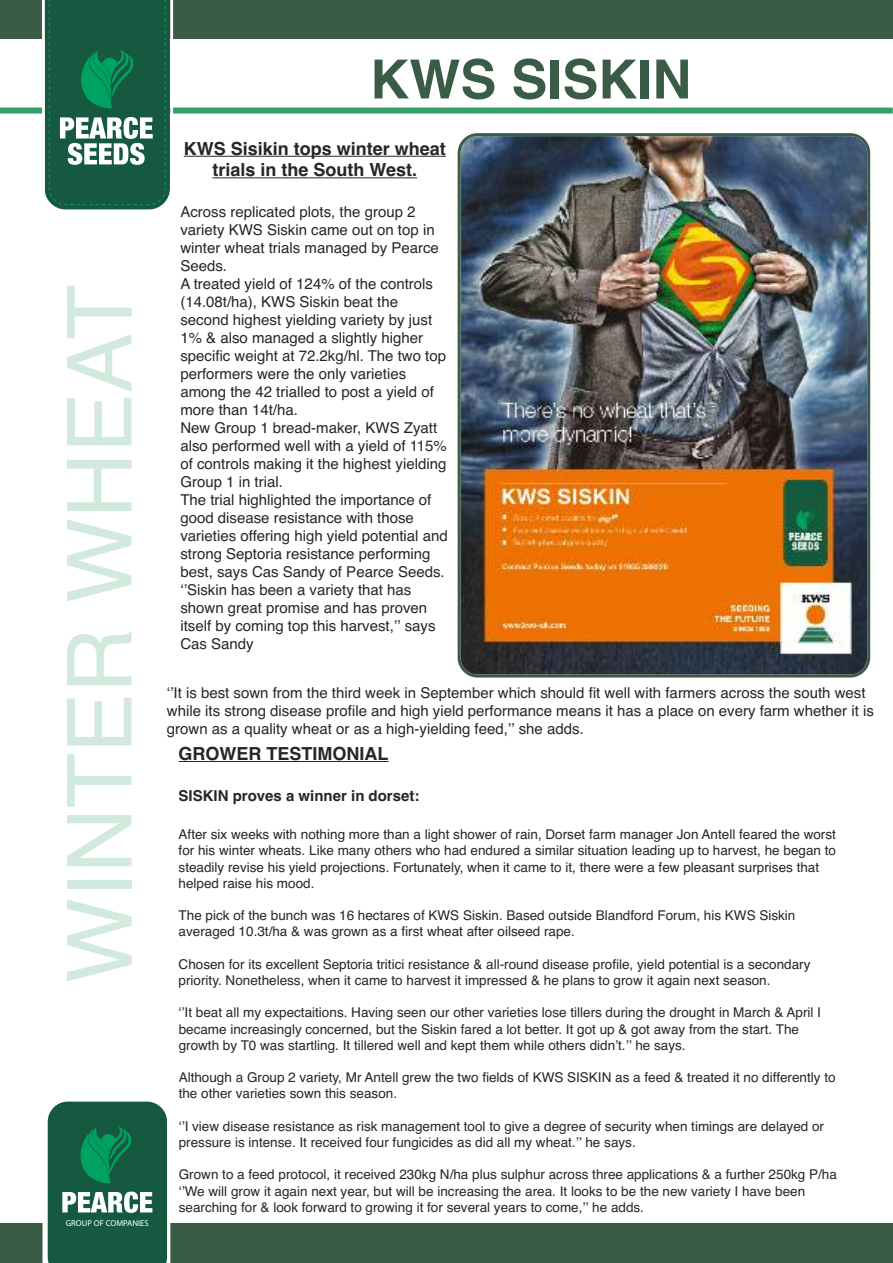
<style>
.page{position:relative;width:893px;height:1263px;background:#fff}
.page>*{position:absolute;margin:0;border:0;box-sizing:border-box;transform-origin:0 0}
.t1{font:90px "Helvetica";color:#d1eadd}
.t2{font:700 54px "Helvetica";color:#3a5b45}
.t3{font:700 18px/21.6px "Helvetica";color:#272627;text-align:center}
.t4{font:15px/18px "Helvetica";color:#272627}
.t5{font:700 15px "Helvetica";color:#272627}
.t6{font:13.5px/16.2px "Helvetica";color:#272627}
.t7{font:100 8.55px "Helvetica Neue";color:#fff}
</style>
<div class="page">
<img style="left:458px;top:133px;width:412px;height:544px">
<div style="left:0;top:108px;width:893px;height:6px;background:#30a167"></div>
<div style="left:0;top:0;width:893px;height:39px;background:#3a5b45"></div>
<svg style="left:42px;top:0;width:131px;height:210px;background:#33755d"></svg>
<div style="left:0;top:1223px;width:893px;height:39px;background:#3a5b45"></div>
<svg style="left:43px;top:1101px;width:127px;height:162px;background:#31745b"></svg>
<hr style="left:184px;top:156px;width:262px;height:1px;background:#272627">
<hr style="left:212px;top:177px;width:205px;height:1px;background:#272627">
<hr style="left:179px;top:761px;width:210px;height:1px;background:#272627">
<h1 class="t1" style="left:48px;top:983px;width:700px;rotate:-90deg">WINTER WHEAT</h1>
<p class="t7" style="left:66px;top:1219px;width:84px">GROUP OF COMPANIES</p>
<h2 class="t2" style="left:370px;top:48px;width:323px">KWS SISKIN</h2>
<h3 class="t3" style="left:184px;top:138px;width:264px">KWS Sisikin tops winter wheat trials in the South West.</h3>
<p class="t4" style="left:180px;top:203px;width:269px">Across replicated plots, the group 2 variety KWS Siskin came out on top in winter wheat trials managed by Pearce Seeds.<br>A treated yield of 124% of the controls (14.08t/ha), KWS Siskin beat the second highest yielding variety by just 1% &amp; also managed a slightly higher specific weight at 72.2kg/hl. The two top performers were the only varieties among the 42 trialled to post a yield of more than 14t/ha.<br>New Group 1 bread-maker, KWS Zyatt also performed well with a yield of 115% of controls making it the highest yielding Group 1 in trial.<br>The trial highlighted the importance of good disease resistance with those varieties offering high yield potential and strong Septoria resistance performing best, says Cas Sandy of Pearce Seeds. ‘’Siskin has been a variety that has shown great promise and has proven itself by coming top this harvest,’’ says Cas Sandy</p>
<p class="t4" style="left:167px;top:684px;width:709px">‘’It is best sown from the third week in September which should fit well with farmers across the south west while its strong disease profile and high yield performance means it has a place on every farm whether it is grown as a quality wheat or as a high-yielding feed,’’ she adds.</p>
<h3 class="t3" style="left:179px;top:743px;width:211px">GROWER TESTIMONIAL</h3>
<p class="t5" style="left:179px;top:787px;width:242px">SISKIN proves a winner in dorset:</p>
<p class="t6" style="left:179px;top:826px;width:659px">After six weeks with nothing more than a light shower of rain, Dorset farm manager Jon Antell feared the worst for his winter wheats. Like many others who had endured a similar situation leading up to harvest, he began to steadily revise his yield projections. Fortunately, when it came to it, there were a few pleasant surprises that helped raise his mood.</p>
<p class="t6" style="left:179px;top:907px;width:618px">The pick of the bunch was 16 hectares of KWS Siskin. Based outside Blandford Forum, his KWS Siskin averaged 10.3t/ha &amp; was grown as a first wheat after oilseed rape.</p>
<p class="t6" style="left:179px;top:956px;width:633px">Chosen for its excellent Septoria tritici resistance &amp; all-round disease profile, yield potential is a secondary priority. Nonetheless, when it came to harvest it impressed &amp; he plans to grow it again next season.</p>
<p class="t6" style="left:179px;top:1005px;width:644px">‘’It beat all my expectaitions. Having seen our other varieties lose tillers during the drought in March &amp; April I became increasingly concerned, but the Siskin fared a lot better. It got up &amp; got away from the start. The growth by T0 was startling. It tillered well and kept them while others didn’t.’’ he says.</p>
<p class="t6" style="left:179px;top:1069px;width:658px">Although a Group 2 variety, Mr Antell grew the two fields of KWS SISKIN as a feed &amp; treated it no differently to the other varieties sown this season.</p>
<p class="t6" style="left:179px;top:1118px;width:647px">‘’I view disease resistance as risk management tool to give a degree of security when timings are delayed or pressure is intense. It received four fungicides as did all my wheat.’’ he says.</p>
<p class="t6" style="left:179px;top:1167px;width:660px">Grown to a feed protocol, it received 230kg N/ha plus sulphur across three applications &amp; a further 250kg P/ha ‘’We will grow it again next year, but will be increasing the area. It looks to be the new variety I have been searching for &amp; look forward to growing it for several years to come,’’ he adds.</p>
</div>
